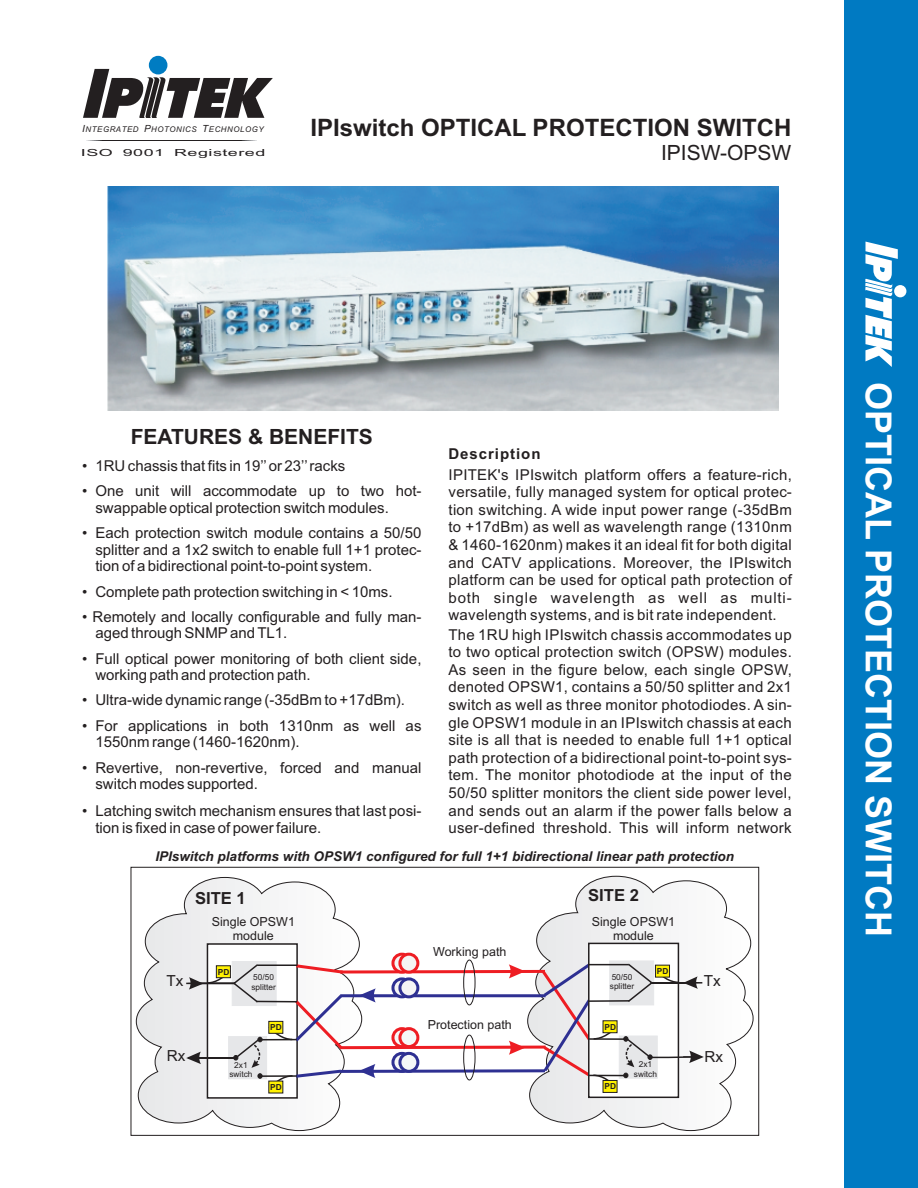
<style>
.page{position:relative;width:918px;height:1188px;background:#fff}
.page>*{position:absolute;margin:0;border:0;box-sizing:border-box;transform-origin:0 0}
.t1{font:700 36px "Arial";color:#fff}
.t2{font:700 24px "Arial";color:#231f20}
.t3{font:700 21px "Arial";color:#231f20}
.t4{font:21px "Arial";color:#231f20}
.t5{font:700 16.65px "Arial";color:#231f20}
.t6{font:15.3px "Arial";color:#231f20}
.t7{font:15px/17.5px "Arial";color:#231f20}
.t8{font:700 15px "Arial";letter-spacing:.065em;color:#231f20}
.t9{font:italic 700 13.5px "Arial";color:#231f20}
.t10{font:12.45px/14px "Arial";color:#231f20;text-align:center}
.t11{font:9.75px "Arial";letter-spacing:.03em;color:#231f20;scale:1.84 1}
.t12{font:8.25px/9.3px "Arial";color:#231f20}
.t13{font:700 8.25px "Arial";color:#231f20}
.t14{font:italic 7.8px "Arial";letter-spacing:.075em;color:#231f20}
.s1{font-size:9.9px}
</style>
<div class="page">
<div style="left:845px;top:0;width:73px;height:1188px;background:#007ac2"></div>
<svg style="left:86px;top:140px;width:171px;height:1px"></svg>
<svg style="left:83px;top:69px;width:190px;height:49px"></svg>
<div style="left:149px;top:56px;width:18px;height:18px;background:#007cc2;border-radius:50%"></div>
<svg style="left:529px;top:876px;width:225px;height:255px"></svg>
<svg style="left:136px;top:877px;width:224px;height:254px"></svg>
<svg style="left:185px;top:942px;width:519px;height:157px"></svg>
<div style="left:131px;top:867px;width:628px;height:269px;border:1px solid #231f20"></div>
<svg style="left:865px;top:242px;width:33px;height:125px"></svg>
<div style="left:894px;top:285px;width:12px;height:12px;background:#fff;border-radius:50%"></div>
<img style="left:107px;top:187px;width:671px;height:224px">
<p class="t14" style="left:82px;top:126px;width:183px"><span class="s1">I</span>NTEGRATED <span class="s1">P</span>HOTONICS <span class="s1">T</span>ECHNOLOGY</p>
<p class="t11" style="left:81px;top:149px;width:102px">ISO 9001 Registered</p>
<h2 class="t2" style="left:310px;top:119px;width:482px">IPIswitch OPTICAL PROTECTION SWITCH</h2>
<h3 class="t4" style="left:661px;top:145px;width:132px">IPISW-OPSW</h3>
<h3 class="t3" style="left:131px;top:429px;width:244px">FEATURES &amp; BENEFITS</h3>
<p class="t7" style="left:82px;top:458px;width:265px">• 1RU chassis that fits in 19’’or 23’’racks</p>
<p class="t7" style="left:95px;top:484px;width:328px;line-height:16.8px;text-indent:-13px">• One unit will accommodate up to two hot&shy;swappable optical protection switch modules.</p>
<p class="t7" style="left:95px;top:526px;width:328px;line-height:16.8px;text-align:justify;text-indent:-13px">• Each protection switch module contains a 50/50 splitter and a 1x2 switch to enable full 1+1 protec&shy;tion of a bidirectional point-to-point system.</p>
<p class="t7" style="left:82px;top:584px;width:312px">• Complete path protection switching in &lt; 10ms.</p>
<p class="t7" style="left:95px;top:609px;width:328px;line-height:16.8px;text-indent:-13px">• Remotely and locally configurable and fully man&shy;aged through SNMPand TL1.</p>
<p class="t7" style="left:95px;top:651px;width:328px;line-height:16.8px;text-indent:-13px">• Full optical power monitoring of both client side, working path and protection path.</p>
<p class="t7" style="left:82px;top:693px;width:324px">• Ultra-wide dynamic range (-35dBm to +17dBm).</p>
<p class="t7" style="left:95px;top:718px;width:328px;line-height:16.8px;text-indent:-13px">• For applications in both 1310nm as well as<br>1550nm range (1460-1620nm).</p>
<p class="t7" style="left:95px;top:760px;width:328px;line-height:16.8px;text-indent:-13px">• Revertive, non-revertive, forced and manual switch modes supported.</p>
<p class="t7" style="left:95px;top:804px;width:328px;line-height:16.8px;text-indent:-13px">• Latching switch mechanism ensures that last posi&shy;tion is fixed in case of power failure.</p>
<p class="t8" style="left:449px;top:449px;width:94px">Description</p>
<p class="t7" style="left:448px;top:467px;width:345px;text-align:justify">IPITEK's IPIswitch platform offers a feature-rich, versatile, fully managed system for optical protec&shy;tion switching. A wide input power range (-35dBm to +17dBm) as well as wavelength range (1310nm &amp; 1460-1620nm) makes it an ideal fit for both digital and CATV applications. Moreover, the IPIswitch platform can be used for optical path protection of both single wavelength as well as multi&shy;wavelength systems, and is bit rate independent.</p>
<p class="t7" style="left:448px;top:627px;width:345px;text-align:justify">The 1RU high IPIswitch chassis accommodates up to two optical protection switch (OPSW) modules.<br>As seen in the figure below, each single OPSW, denoted OPSW1, contains a 50/50 splitter and 2x1 switch as well as three monitor photodiodes. A sin&shy;gle OPSW1 module in an IPIswitch chassis at each site is all that is needed to enable full 1+1 optical path protection of a bidirectional point-to-point sys&shy;tem. The monitor photodiode at the input of the 50/50 splitter monitors the client side power level, and sends out an alarm if the power falls below a user-defined threshold. This will inform network</p>
<p class="t9" style="left:155px;top:851px;width:580px">IPIswitch platforms with OPSW1 configured for full 1+1 bidirectional linear path protection</p>
<p class="t5" style="left:195px;top:892px;width:52px">SITE 1</p>
<p class="t5" style="left:588px;top:889px;width:52px">SITE 2</p>
<p class="t6" style="left:166px;top:975px;width:18px">Tx</p>
<p class="t6" style="left:167px;top:1050px;width:20px">Rx</p>
<p class="t10" style="left:212px;top:916px;width:85px">Single OPSW1 module</p>
<p class="t10" style="left:592px;top:916px;width:85px">Single OPSW1 module</p>
<p class="t10" style="left:433px;top:945px;width:75px">Working path</p>
<p class="t13" style="left:218px;top:969px;width:13px">PD</p>
<p class="t12" style="left:251px;top:973px;width:26px">50/50 splitter</p>
<p class="t12" style="left:610px;top:973px;width:26px">50/50 splitter</p>
<p class="t13" style="left:657px;top:968px;width:13px">PD</p>
<p class="t13" style="left:270px;top:1024px;width:13px">PD</p>
<p class="t10" style="left:428px;top:1019px;width:85px">Protection path</p>
<p class="t13" style="left:604px;top:1024px;width:13px">PD</p>
<p class="t12" style="left:229px;top:1061px;width:25px;text-align:center">2x1 switch</p>
<p class="t12" style="left:634px;top:1061px;width:25px;text-align:center">2x1 switch</p>
<p class="t13" style="left:270px;top:1084px;width:13px">PD</p>
<p class="t13" style="left:604px;top:1083px;width:13px">PD</p>
<p class="t6" style="left:704px;top:975px;width:18px">Tx</p>
<p class="t6" style="left:705px;top:1051px;width:20px">Rx</p>
<h1 class="t1" style="left:892px;top:382px;width:557px;rotate:90deg">OPTICAL PROTECTION SWITCH</h1>
</div>
